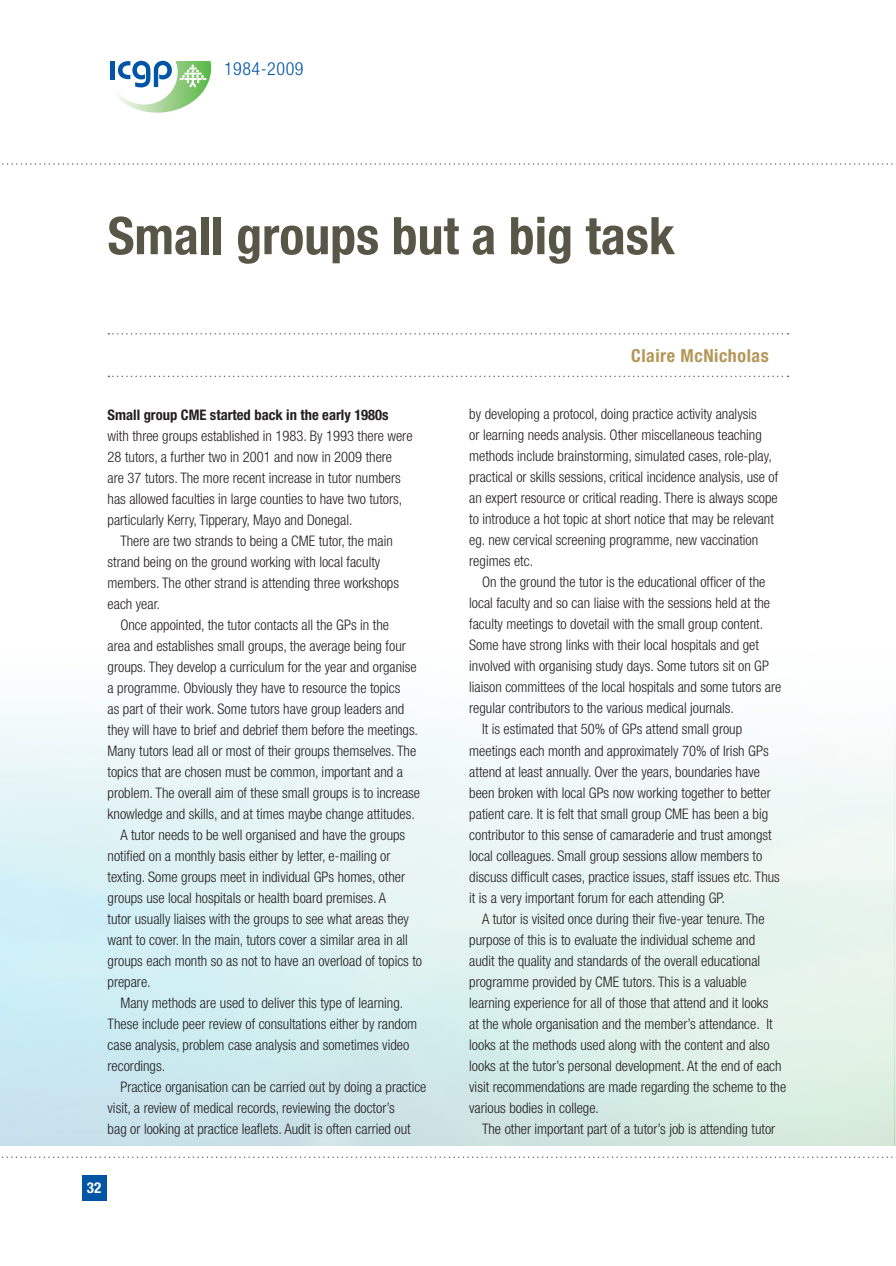
<style>
.page{position:relative;width:896px;height:1266px;background:#fff}
.page>*{position:absolute;margin:0;border:0;box-sizing:border-box;transform-origin:0 0}
.t1{font:700 condensed 51.9px "Helvetica Neue";color:#585646}
.t2{font:700 condensed 18px "Helvetica Neue";letter-spacing:.03em;color:#b39758}
.t3{font:300 condensed 18px "Helvetica Neue";letter-spacing:.03em;color:#0155a5}
.t4{font:700 condensed 15px "Helvetica Neue";color:#fff}
.t5{font:300 condensed 14.55px/21px "Helvetica Neue";color:#231f20}
.t6{font:700 condensed 14.55px "Helvetica Neue";color:#231f20}
</style>
<div class="page">
<div style="left:82px;top:1175px;width:24px;height:26px;background:#0155a5"></div>
<svg style="left:110px;top:60px;width:101px;height:53px"></svg>
<svg style="left:108px;top:333px;width:680px;height:1px"></svg>
<svg style="left:108px;top:375px;width:680px;height:2px"></svg>
<svg style="left:2px;top:163px;width:894px;height:2px"></svg>
<svg style="left:2px;top:1156px;width:891px;height:1px"></svg>
<p class="t3" style="left:224px;top:59px;width:81px">1984-2009</p>
<h1 class="t1" style="left:108px;top:204px;width:568px">Small groups but a big task</h1>
<p class="t6" style="left:108px;top:405px;width:282px">Small group CME started back in the early 1980s</p>
<p class="t5" style="left:108px;top:425px;width:306px">with three groups established in 1983. By 1993 there were 28 tutors, a further two in 2001 and now in 2009 there<br>are 37 tutors. The more recent increase in tutor numbers has allowed faculties in large counties to have two tutors, particularly Kerry, Tipperary, Mayo and Donegal.</p>
<p class="t5" style="left:108px;top:530px;width:293px;text-indent:13px">There are two strands to being a CME tutor, the main strand being on the ground working with local faculty members. The other strand is attending three workshops each year.</p>
<p class="t5" style="left:120px;top:614px;width:270px">Once appointed, the tutor contacts all the GPs in the</p>
<p class="t5" style="left:108px;top:635px;width:300px">area and establishes small groups, the average being four</p>
<p class="t5" style="left:108px;top:655px;width:310px">groups. They develop a curriculum for the year and organise</p>
<p class="t5" style="left:108px;top:676px;width:294px">a programme. Obviously they have to resource the topics</p>
<p class="t5" style="left:108px;top:697px;width:298px">as part of their work. Some tutors have group leaders and</p>
<p class="t5" style="left:108px;top:718px;width:312px">they will have to brief and debrief them before the meetings.</p>
<p class="t5" style="left:108px;top:739px;width:310px">Many tutors lead all or most of their groups themselves. The</p>
<p class="t5" style="left:108px;top:760px;width:297px">topics that are chosen must be common, important and a</p>
<p class="t5" style="left:108px;top:781px;width:314px">problem. The overall aim of these small groups is to increase</p>
<p class="t5" style="left:108px;top:802px;width:309px">knowledge and skills, and at times maybe change attitudes.</p>
<p class="t5" style="left:120px;top:823px;width:286px">A tutor needs to be well organised and have the groups</p>
<p class="t5" style="left:108px;top:844px;width:284px">notified on a monthly basis either by letter, e-mailing or</p>
<p class="t5" style="left:108px;top:865px;width:299px">texting. Some groups meet in individual GPs homes, other</p>
<p class="t5" style="left:108px;top:886px;width:280px">groups use local hospitals or health board premises. A</p>
<p class="t5" style="left:108px;top:907px;width:303px">tutor usually liaises with the groups to see what areas they</p>
<p class="t5" style="left:108px;top:928px;width:302px">want to cover. In the main, tutors cover a similar area in all</p>
<p class="t5" style="left:108px;top:949px;width:316px">groups each month so as not to have an overload of topics to</p>
<p class="t5" style="left:108px;top:970px;width:45px">prepare.</p>
<p class="t5" style="left:120px;top:991px;width:284px">Many methods are used to deliver this type of learning.</p>
<p class="t5" style="left:108px;top:1012px;width:311px">These include peer review of consultations either by random</p>
<p class="t5" style="left:108px;top:1033px;width:303px">case analysis, problem case analysis and sometimes video</p>
<p class="t5" style="left:108px;top:1054px;width:59px">recordings.</p>
<p class="t5" style="left:120px;top:1075px;width:307px">Practice organisation can be carried out by doing a practice</p>
<p class="t5" style="left:108px;top:1096px;width:288px">visit, a review of medical records, reviewing the doctor’s</p>
<p class="t5" style="left:108px;top:1117px;width:304px">bag or looking at practice leaflets. Audit is often carried out</p>
<p class="t4" style="left:87px;top:1178px;width:16px">32</p>
<p class="t2" style="left:631px;top:344px;width:139px">Claire McNicholas</p>
<p class="t5" style="left:469px;top:403px;width:310px">by developing a protocol, doing practice activity analysis<br>or learning needs analysis. Other miscellaneous teaching methods include brainstorming, simulated cases, role-play, practical or skills sessions, critical incidence analysis, use of an expert resource or critical reading. There is always scope to introduce a hot topic at short notice that may be relevant eg. new cervical screening programme, new vaccination regimes etc.</p>
<p class="t5" style="left:482px;top:571px;width:285px">On the ground the tutor is the educational officer of the</p>
<p class="t5" style="left:469px;top:592px;width:302px">local faculty and so can liaise with the sessions held at the</p>
<p class="t5" style="left:469px;top:613px;width:295px">faculty meetings to dovetail with the small group content.</p>
<p class="t5" style="left:469px;top:634px;width:291px">Some have strong links with their local hospitals and get</p>
<p class="t5" style="left:469px;top:655px;width:301px">involved with organising study days. Some tutors sit on GP</p>
<p class="t5" style="left:469px;top:676px;width:313px">liaison committees of the local hospitals and some tutors are</p>
<p class="t5" style="left:469px;top:697px;width:266px">regular contributors to the various medical journals.</p>
<p class="t5" style="left:482px;top:718px;width:262px">It is estimated that 50% of GPs attend small group</p>
<p class="t5" style="left:469px;top:739px;width:301px">meetings each month and approximately 70% of Irish GPs</p>
<p class="t5" style="left:469px;top:760px;width:292px">attend at least annually. Over the years, boundaries have</p>
<p class="t5" style="left:469px;top:781px;width:303px">been broken with local GPs now working together to better</p>
<p class="t5" style="left:469px;top:802px;width:300px">patient care. It is felt that small group CME has been a big</p>
<p class="t5" style="left:469px;top:823px;width:304px">contributor to this sense of camaraderie and trust amongst</p>
<p class="t5" style="left:469px;top:844px;width:294px">local colleagues. Small group sessions allow members to</p>
<p class="t5" style="left:469px;top:865px;width:312px">discuss difficult cases, practice issues, staff issues etc. Thus</p>
<p class="t5" style="left:469px;top:886px;width:257px">it is a very important forum for each attending GP.</p>
<p class="t5" style="left:482px;top:907px;width:284px">A tutor is visited once during their five-year tenure. The</p>
<p class="t5" style="left:469px;top:928px;width:287px">purpose of this is to evaluate the individual scheme and</p>
<p class="t5" style="left:469px;top:949px;width:292px">audit the quality and standards of the overall educational</p>
<p class="t5" style="left:469px;top:970px;width:279px">programme provided by CME tutors. This is a valuable</p>
<p class="t5" style="left:469px;top:991px;width:301px">learning experience for all of those that attend and it looks</p>
<p class="t5" style="left:469px;top:1012px;width:305px">at the whole organisation and the member’s attendance. It</p>
<p class="t5" style="left:469px;top:1033px;width:302px">looks at the methods used along with the content and also</p>
<p class="t5" style="left:469px;top:1054px;width:314px">looks at the tutor’s personal development. At the end of each</p>
<p class="t5" style="left:469px;top:1075px;width:318px">visit recommendations are made regarding the scheme to the</p>
<p class="t5" style="left:469px;top:1096px;width:131px">various bodies in college.</p>
<p class="t5" style="left:482px;top:1117px;width:295px">The other important part of a tutor’s job is attending tutor</p>
</div>
